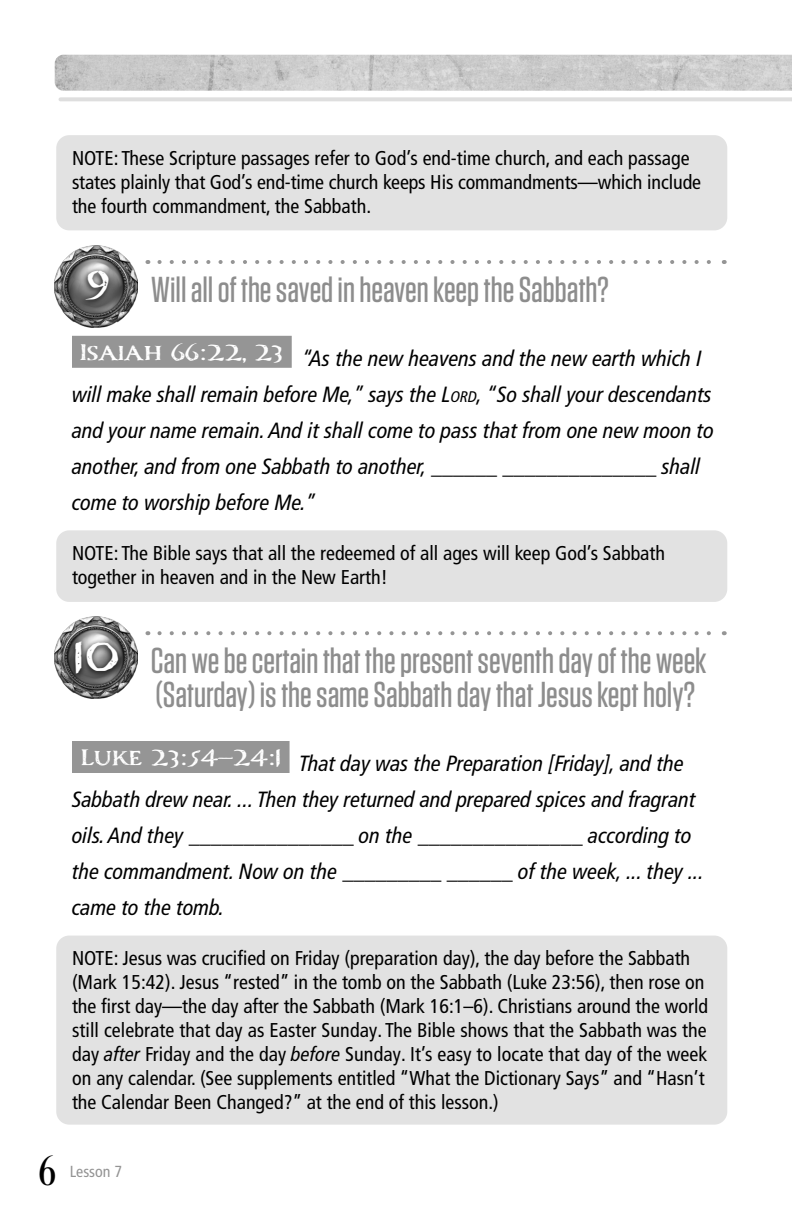
<style>
.page{position:relative;width:792px;height:1224px;background:#fff}
.page>*{position:absolute;margin:0;border:0;box-sizing:border-box;transform-origin:0 0}
.Compass_Numbers{font:700 50px "Carta Marina";color:#fff}
.t1{font:44px "Desire Pro";color:#000}
.Questions_1{font:500 36px/34px "Tungsten";color:#8d8d8d}
.Scripture_with_blanks{font:italic condensed 22px/36px "Frutiger LT Pro";color:#000}
.NOTE{font:condensed 20px/24px "Frutiger LT Pro";color:#000}
.t2{font:condensed 16px "Frutiger LT Pro";color:#949494}
.s1{font-style:inherit}
.s2{font-size:15.4px}
.s3{font-style:italic}
</style>
<div class="page">
<img style="left:55px;top:55px;width:737px;height:36px">
<hr style="left:60px;top:97px;width:732px;height:4px;background:#dedede">
<div style="left:72px;top:336px;width:220px;height:32px;background:#959595"></div>
<div style="left:72px;top:741px;width:218px;height:32px;background:#959595"></div>
<img style="left:54px;top:246px;width:83px;height:82px">
<div style="left:79px;top:267px;width:35px;height:40px;background:#000;opacity:.75"></div>
<img style="left:54px;top:617px;width:83px;height:82px">
<div style="left:69px;top:638px;width:54px;height:43px;background:#000;opacity:.75"></div>
<div style="left:56px;top:135px;width:671px;height:95px;background:#e2e2e2;border-radius:13px"></div>
<svg style="left:159px;top:260px;width:552px;height:4px"></svg>
<div style="left:56px;top:530px;width:671px;height:72px;background:#e2e2e2;border-radius:13px"></div>
<svg style="left:159px;top:631px;width:552px;height:4px"></svg>
<div style="left:56px;top:936px;width:671px;height:189px;background:#e2e2e2;border-radius:13px"></div>
<p class="NOTE" style="left:72px;top:146px;width:631px">NOTE: These Scripture passages refer to God’s end-time church, and each passage states plainly that God’s end-time church keeps His commandments—which include the fourth commandment, the Sabbath.</p>
<p class="Compass_Numbers" style="left:85px;top:255px;width:26px">9</p>
<p class="Questions_1" style="left:151px;top:273px;width:460px">Will all of the saved in heaven keep the Sabbath?</p>
<p class="Scripture_with_blanks" style="left:72px;top:340px;width:644px;text-indent:8px"><sup>Isaiah</sup> <sup>66:22,</sup> <sup>23</sup> “As the new heavens and the new earth which I will make shall remain before Me,” says the <span class="s1">L</span><span class="s2">ord</span>, “So shall your descendants and your name remain. And it shall come to pass that from one new moon to another, and from one Sabbath to another, ______ ______________ shall come to worship before Me.”</p>
<p class="NOTE" style="left:72px;top:541px;width:595px">NOTE: The Bible says that all the redeemed of all ages will keep God’s Sabbath together in heaven and in the New Earth!</p>
<p class="Compass_Numbers" style="left:74px;top:626px;width:49px">10</p>
<p class="Questions_1" style="left:151px;top:644px;width:557px">Can we be certain that the present seventh day of the week (Saturday) is the same Sabbath day that Jesus kept holy?</p>
<p class="Scripture_with_blanks" style="left:72px;top:746px;width:634px;text-indent:8px"><sup>Luke</sup> <sup>23:54–24:1</sup> That day was the Preparation [Friday], and the Sabbath drew near. ... Then they returned and prepared spices and fragrant oils. And they _______________ on the _______________ according to the commandment. Now on the _________ ______ of the week, ... they ... came to the tomb.</p>
<p class="NOTE" style="left:72px;top:947px;width:638px">NOTE: Jesus was crucified on Friday (preparation day), the day before the Sabbath (Mark 15:42). Jesus “rested” in the tomb on the Sabbath (Luke 23:56), then rose on the first day—the day after the Sabbath (Mark 16:1–6). Christians around the world still celebrate that day as Easter Sunday. The Bible shows that the Sabbath was the day <span class="s3">after</span> Friday and the day <span class="s3">before</span> Sunday. It’s easy to locate that day of the week on any calendar. (See supplements entitled “What the Dictionary Says” and “Hasn’t the Calendar Been Changed?” at the end of this lesson.)</p>
<h2 class="t1" style="left:39px;top:1144px;width:18px">6</h2>
<p class="t2" style="left:70px;top:1162px;width:54px">Lesson 7</p>
</div>
